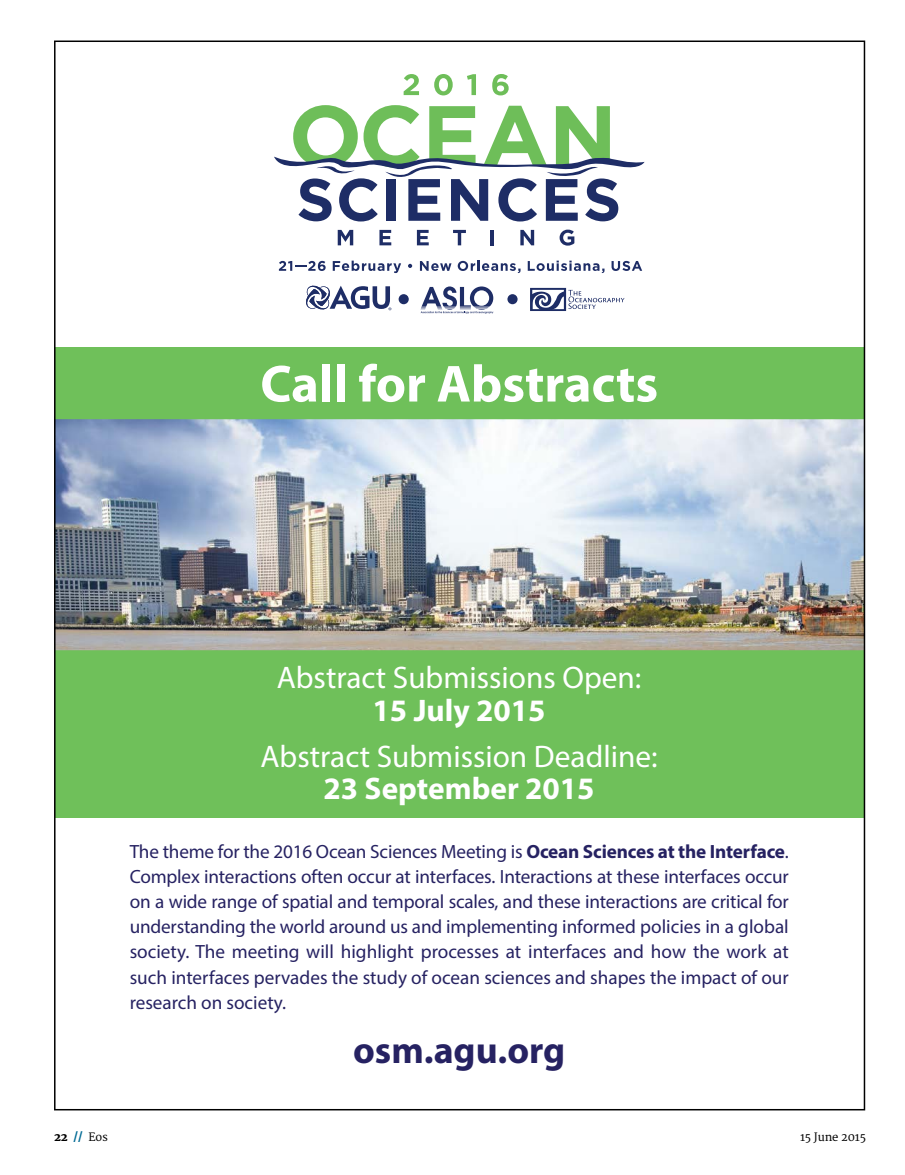
<style>
.page{position:relative;width:905px;height:1175px;background:#fff}
.page>*{position:absolute;margin:0;border:0;box-sizing:border-box;transform-origin:0 0}
.t1{font:700 52.5px "Myriad Pro";color:#fff}
.t2{font:700 37.8px "Myriad Pro";color:#262262}
.t3{font:31.35px "Myriad Pro";color:#fff}
.t4{font:700 31.35px "Myriad Pro";color:#fff}
.t5{font:19.2px/25px "Myriad Pro";color:#262262;text-align:justify}
.t6{font:11.25px "Merriweather";letter-spacing:-.01em;color:#000}
.s1{font-weight:700}
.s2{font-weight:800}
.s3{font-weight:800;color:#006a94}
</style>
<div class="page">
<div style="left:55px;top:653px;width:809px;height:165px;background:#6fc05a"></div>
<svg style="left:338px;top:230px;width:15px;height:15px"></svg>
<svg style="left:379px;top:230px;width:12px;height:15px"></svg>
<svg style="left:417px;top:230px;width:12px;height:15px"></svg>
<svg style="left:453px;top:230px;width:13px;height:15px"></svg>
<hr style="left:490px;top:230px;width:4px;height:15px;background:#1e2d66">
<svg style="left:520px;top:230px;width:14px;height:15px"></svg>
<svg style="left:559px;top:230px;width:15px;height:16px"></svg>
<svg style="left:274px;top:105px;width:370px;height:116px"></svg>
<svg style="left:403px;top:74px;width:16px;height:21px"></svg>
<svg style="left:434px;top:74px;width:18px;height:21px"></svg>
<svg style="left:467px;top:74px;width:9px;height:21px"></svg>
<svg style="left:492px;top:74px;width:16px;height:21px"></svg>
<svg style="left:279px;top:261px;width:46px;height:10px"></svg>
<svg style="left:333px;top:261px;width:68px;height:12px"></svg>
<svg style="left:408px;top:264px;width:4px;height:4px"></svg>
<svg style="left:420px;top:261px;width:31px;height:10px"></svg>
<svg style="left:457px;top:261px;width:63px;height:12px"></svg>
<svg style="left:527px;top:261px;width:77px;height:12px"></svg>
<svg style="left:611px;top:261px;width:31px;height:10px"></svg>
<svg style="left:530px;top:288px;width:94px;height:23px"></svg>
<div style="left:398px;top:294px;width:11px;height:10px;background:#1e2d66;border-radius:50%"></div>
<div style="left:507px;top:294px;width:10px;height:10px;background:#1e2d66;border-radius:50%"></div>
<svg style="left:420px;top:286px;width:73px;height:28px"></svg>
<svg style="left:306px;top:285px;width:85px;height:25px"></svg>
<img style="left:57px;top:418px;width:805px;height:235px">
<div style="left:55px;top:347px;width:809px;height:71px;background:#6fc05a"></div>
<h1 class="t1" style="left:260px;top:349px;width:399px">Call for Abstracts</h1>
<h3 class="t3" style="left:277px;top:658px;width:366px">Abstract Submissions Open:</h3>
<h3 class="t4" style="left:372px;top:690px;width:174px">15 July 2015</h3>
<h3 class="t3" style="left:260px;top:737px;width:398px">Abstract Submission Deadline:</h3>
<h3 class="t4" style="left:323px;top:768px;width:273px">23 September 2015</h3>
<p class="t5" style="left:130px;top:838px;width:660px">The theme for the 2016 Ocean Sciences Meeting is <span class="s1">Ocean Sciences at the Interface</span>.<br>Complex interactions often occur at interfaces. Interactions at these interfaces occur on a wide range of spatial and temporal scales, and these interactions are critical for understanding the world around us and implementing informed policies in a global society. The meeting will highlight processes at interfaces and how the work at such interfaces pervades the study of ocean sciences and shapes the impact of our research on society.</p>
<h2 class="t2" style="left:353px;top:1025px;width:214px">osm.agu.org</h2>
<p class="t6" style="left:54px;top:1130px;width:55px"><span class="s2">22</span> <span class="s3">//</span> Eos</p>
<p class="t6" style="left:800px;top:1130px;width:67px">15 June 2015</p>
</div>
